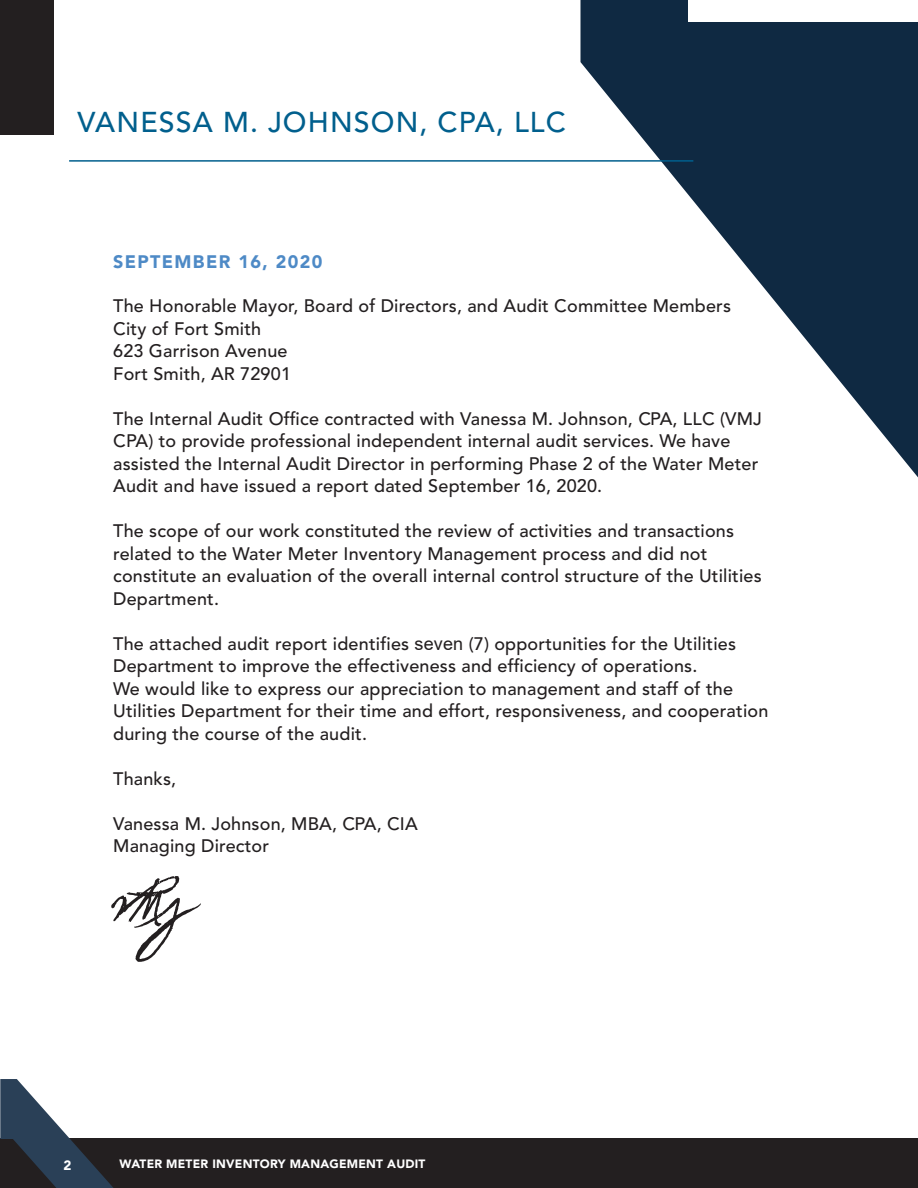
<style>
.page{position:relative;width:918px;height:1188px;background:#fff}
.page>*{position:absolute;margin:0;border:0;box-sizing:border-box;transform-origin:0 0}
.t1{font:500 28.5px "Avenir";letter-spacing:.04em;color:#015f8d}
.t2{font:500 18px/22.5px "Avenir";letter-spacing:.01em;color:#231f20}
.t3{font:900 18px "Avenir";letter-spacing:.075em;color:#4e8ac6}
.t4{font:900 13.5px "Avenir";color:#fff}
.t5{font:900 12px "Avenir";letter-spacing:.02em;color:#fff}
.s1{font-family:"Arial";font-weight:400}
</style>
<div class="page">
<div style="left:0;top:1139px;width:918px;height:49px;background:#231f20"></div>
<div style="left:0;top:0;width:54px;height:135px;background:#231f20"></div>
<svg style="left:0;top:1079px;width:118px;height:109px"></svg>
<svg style="left:580px;top:0;width:338px;height:477px;fill:#0f2942"></svg>
<div style="left:689px;top:0;width:229px;height:22px;background:#fff"></div>
<hr style="left:69px;top:160px;width:624px;height:2px;background:#015f8d">
<svg style="left:111px;top:876px;width:90px;height:86px"></svg>
<p class="t1" style="left:78px;top:106px;width:490px">VANESSA M. JOHNSON, CPA, LLC</p>
<p class="t3" style="left:113px;top:251px;width:211px">SEPTEMBER 16, 2020</p>
<p class="t2" style="left:113px;top:295px;width:619px">The Honorable Mayor, Board of Directors, and Audit Committee Members<br>City of Fort Smith<br>623 Garrison Avenue<br>Fort Smith, AR 72901</p>
<p class="t2" style="left:113px;top:408px;width:650px">The Internal Audit Office contracted with Vanessa M. Johnson, CPA, LLC (VMJ CPA) to provide professional independent internal audit services. We have assisted the Internal Audit Director in performing Phase 2 of the Water Meter Audit and have issued a report dated September 16, 2020.</p>
<p class="t2" style="left:113px;top:520px;width:650px">The scope of our work constituted the review of activities and transactions related to the Water Meter Inventory Management process and did not constitute an evaluation of the overall internal control structure of the Utilities Department.</p>
<p class="t2" style="left:113px;top:633px;width:657px">The attached audit report identifies <span class="s1">seven</span> (7) opportunities for the Utilities Department to improve the effectiveness and efficiency of operations.<br>We would like to express our appreciation to management and staff of the Utilities Department for their time and effort, responsiveness, and cooperation during the course of the audit.</p>
<p class="t2" style="left:113px;top:768px;width:65px">Thanks,</p>
<p class="t2" style="left:113px;top:813px;width:306px">Vanessa M. Johnson, MBA, CPA, CIA<br>Managing Director</p>
<p class="t4" style="left:64px;top:1157px;width:9px">2</p>
<p class="t5" style="left:120px;top:1157px;width:307px">WATER METER INVENTORY MANAGEMENT AUDIT</p>
</div>
